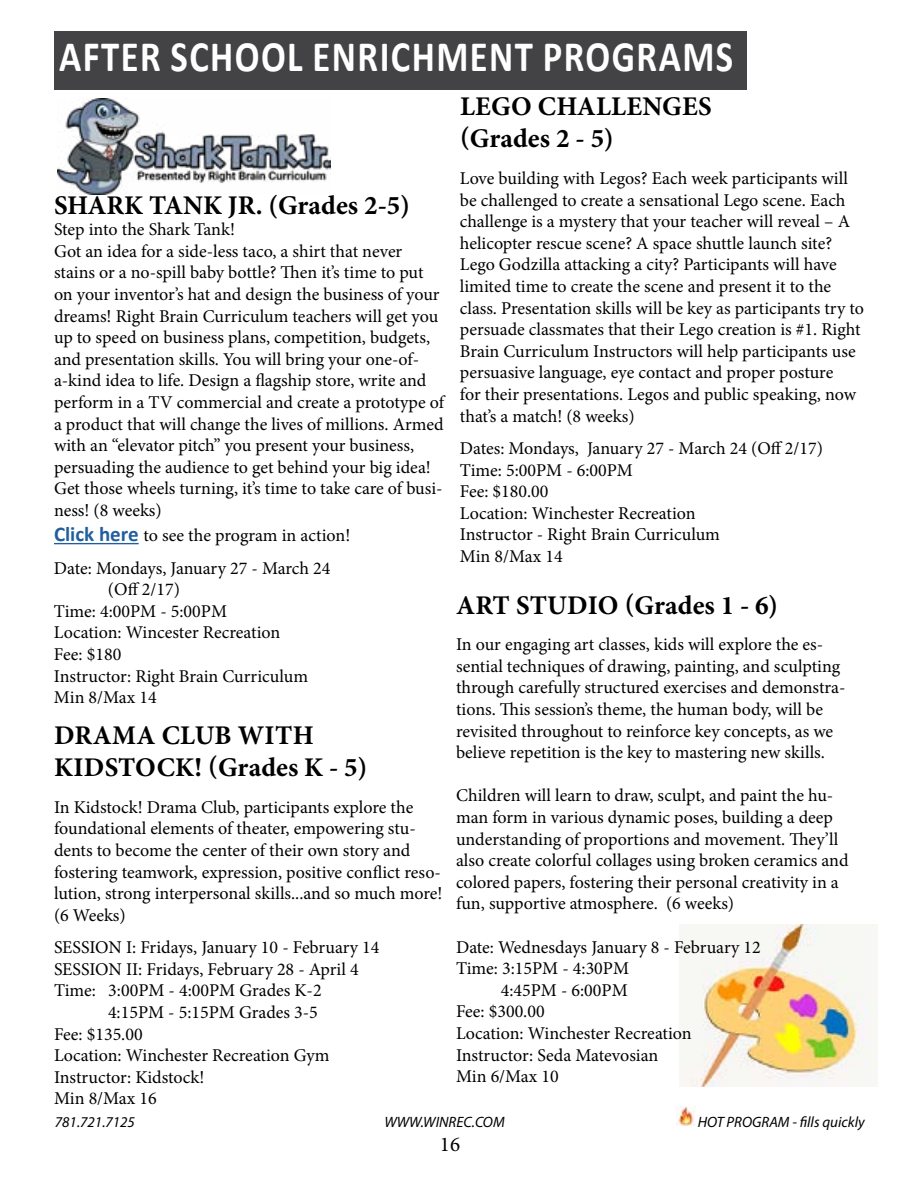
<style>
.page{position:relative;width:918px;height:1188px;background:#fff}
.page>*{position:absolute;margin:0;border:0;box-sizing:border-box;transform-origin:0 0}
.t1{font:700 43.5px "Calibri";letter-spacing:.04em;color:#fff;scale:.84 1}
.t2{font:700 27px/32.4px "Minion Pro";letter-spacing:.005em;color:#000}
.t3{font:21px "Minion Pro";color:#000}
.t4{font:18px/21.6px "Minion Pro";color:#000}
.t5{font:italic 15px "Myriad Pro";color:#000}
.s1{font-family:"Calibri";font-weight:700;font-size:21px;color:#215e9e}
</style>
<div class="page">
<img style="left:679px;top:925px;width:198px;height:162px">
<hr style="left:54px;top:543px;width:85px;height:1px;background:#215e9e">
<div style="left:54px;top:31px;width:693px;height:58px;background:#434345"></div>
<img style="left:57px;top:98px;width:274px;height:96px">
<img style="left:676px;top:1106px;width:19px;height:20px">
<h1 class="t1" style="left:59px;top:26px;width:804px">AFTER SCHOOL ENRICHMENT PROGRAMS</h1>
<h2 class="t2" style="left:54px;top:188px;width:357px">SHARK TANK JR. (Grades 2-5)</h2>
<p class="t4" style="left:54px;top:219px;width:392px">Step into the Shark Tank!<br>Got an idea for a side-less taco, a shirt that never stains or a no-spill baby bottle? Then it’s time to put on your inventor’s hat and design the business of your dreams! Right Brain Curriculum teachers will get you up to speed on business plans, competition, budgets, and presentation skills. You will bring your one-of&shy;a-kind idea to life. Design a flagship store, write and perform in a TV commercial and create a prototype of a product that will change the lives of millions. Armed with an “elevator pitch” you present your business, persuading the audience to get behind your big idea!<br>Get those wheels turning, it’s time to take care of busi&shy;ness! (8 weeks)</p>
<p class="t4" style="left:54px;top:519px;width:298px;line-height:32.4px"><span class="s1">Click here</span> to see the program in action!<br>Date: Mondays, January 27 - March 24</p>
<p class="t4" style="left:54px;top:579px;width:256px;text-indent:54px">(Off 2/17)<br>Time: 4:00PM - 5:00PM<br>Location: Wincester Recreation<br>Fee: $180<br>Instructor: Right Brain Curriculum<br>Min 8/Max 14</p>
<h2 class="t2" style="left:54px;top:719px;width:315px">DRAMA CLUB WITH<br>KIDSTOCK! (Grades K - 5)</h2>
<p class="t4" style="left:54px;top:796px;width:390px">In Kidstock! Drama Club, participants explore the foundational elements of theater, empowering stu&shy;dents to become the center of their own story and fostering teamwork, expression, positive conflict reso&shy;lution, strong interpersonal skills...and so much more! (6 Weeks)</p>
<p class="t4" style="left:54px;top:937px;width:327px">SESSION I: Fridays, January 10 - February 14</p>
<p class="t4" style="left:54px;top:958px;width:306px">SESSION II: Fridays, February 28 - April 4</p>
<p class="t4" style="left:54px;top:980px;width:269px">Time: 3:00PM - 4:00PM Grades K-2</p>
<p class="t4" style="left:108px;top:1002px;width:211px">4:15PM - 5:15PM Grades 3-5</p>
<p class="t4" style="left:54px;top:1023px;width:90px">Fee: $135.00</p>
<p class="t4" style="left:54px;top:1045px;width:277px">Location: Winchester Recreation Gym</p>
<p class="t4" style="left:54px;top:1066px;width:152px">Instructor: Kidstock!</p>
<p class="t4" style="left:54px;top:1088px;width:104px">Min 8/Max 16</p>
<h2 class="t2" style="left:460px;top:90px;width:253px">LEGO CHALLENGES (Grades 2 - 5)</h2>
<p class="t4" style="left:460px;top:167px;width:406px">Love building with Legos? Each week participants will be challenged to create a sensational Lego scene. Each challenge is a mystery that your teacher will reveal – A helicopter rescue scene? A space shuttle launch site?<br>Lego Godzilla attacking a city? Participants will have limited time to create the scene and present it to the class. Presentation skills will be key as participants try to persuade classmates that their Lego creation is #1. Right Brain Curriculum Instructors will help participants use persuasive language, eye contact and proper posture<br>for their presentations. Legos and public speaking, now that’s a match! (8 weeks)</p>
<p class="t4" style="left:460px;top:437px;width:365px">Dates: Mondays, January 27 - March 24 (Off 2/17)<br>Time: 5:00PM - 6:00PM<br>Fee: $180.00<br>Location: Winchester Recreation<br>Instructor - Right Brain Curriculum<br>Min 8/Max 14</p>
<h2 class="t2" style="left:456px;top:588px;width:324px">ART STUDIO (Grades 1 - 6)</h2>
<p class="t4" style="left:456px;top:634px;width:391px">In our engaging art classes, kids will explore the es&shy;sential techniques of drawing, painting, and sculpting through carefully structured exercises and demonstra&shy;tions. This session’s theme, the human body, will be revisited throughout to reinforce key concepts, as we believe repetition is the key to mastering new skills.</p>
<p class="t4" style="left:456px;top:785px;width:394px">Children will learn to draw, sculpt, and paint the hu&shy;man form in various dynamic poses, building a deep understanding of proportions and movement. They’ll also create colorful collages using broken ceramics and colored papers, fostering their personal creativity in a fun, supportive atmosphere. (6 weeks)</p>
<p class="t4" style="left:456px;top:936px;width:306px">Date: Wednesdays January 8 - February 12</p>
<p class="t4" style="left:456px;top:958px;width:175px">Time: 3:15PM - 4:30PM</p>
<p class="t4" style="left:501px;top:979px;width:128px">4:45PM - 6:00PM</p>
<p class="t4" style="left:456px;top:1001px;width:90px">Fee: $300.00</p>
<p class="t4" style="left:456px;top:1023px;width:237px">Location: Winchester Recreation</p>
<p class="t4" style="left:456px;top:1044px;width:204px">Instructor: Seda Matevosian</p>
<p class="t4" style="left:456px;top:1066px;width:104px">Min 6/Max 10</p>
<p class="t5" style="left:55px;top:1113px;width:82px">781.721.7125</p>
<p class="t5" style="left:384px;top:1113px;width:122px">WWW.WINREC.COM</p>
<p class="t5" style="left:698px;top:1113px;width:169px">HOT PROGRAM - fills quickly</p>
<p class="t3" style="left:440px;top:1130px;width:22px">16</p>
</div>
